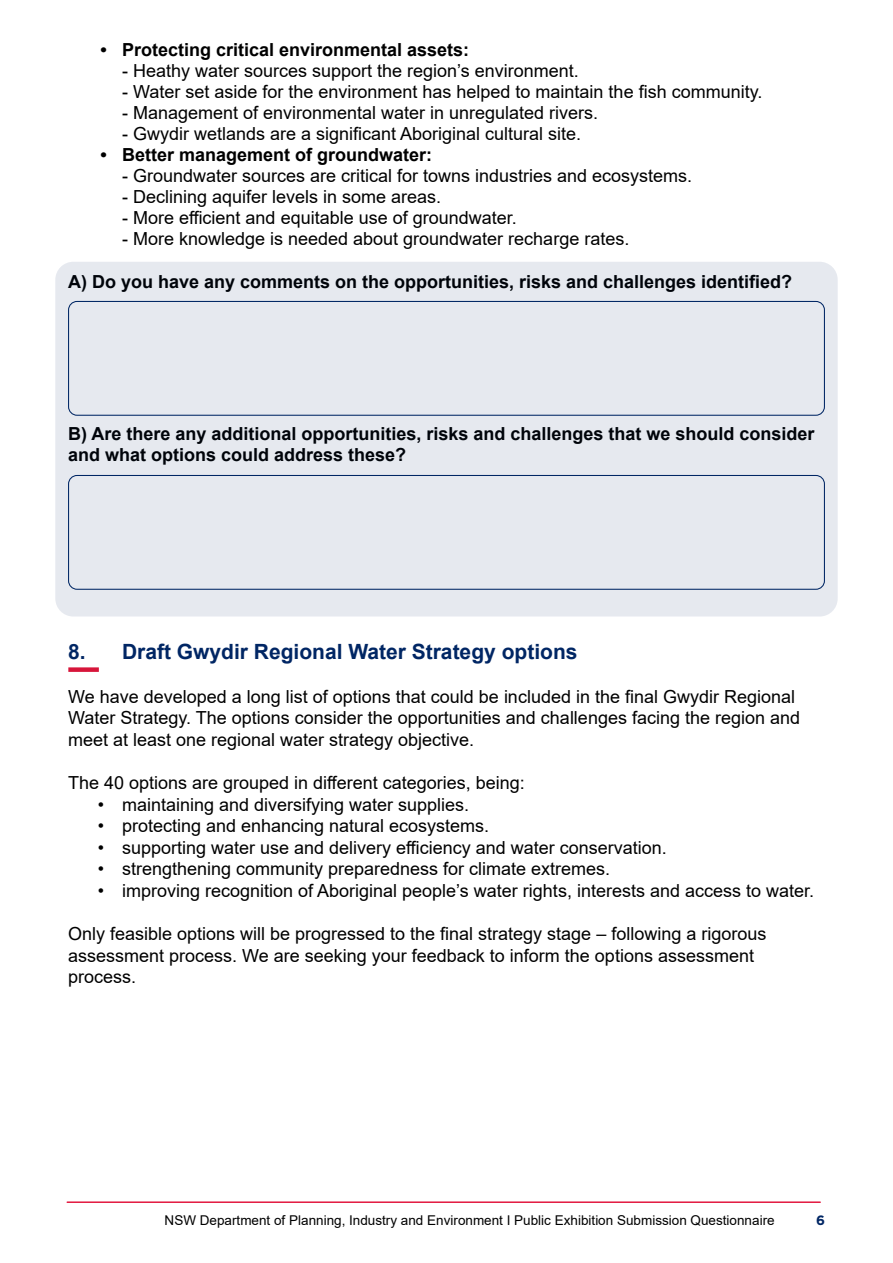
<style>
.page{position:relative;width:893px;height:1263px;background:#fff}
.page>*{position:absolute;margin:0;border:0;box-sizing:border-box;transform-origin:0 0}
.t1{font:700 21px "Arial";color:#002664}
.t2{font:18px/21.6px "Arial";color:#000}
.t3{font:700 18px/21.6px "Arial";color:#000}
.t4{font:13.5px "Arial";color:#000}
.t5{font:700 13.5px "Gotham";color:#002664}
</style>
<div class="page">
<hr style="left:67px;top:1201px;width:753px;height:2px;background:#e3173e">
<div style="left:55px;top:262px;width:783px;height:354px;background:#e6e9ef;border-radius:18px"></div>
<div style="left:68px;top:301px;width:757px;height:115px;border:1px solid #002664;border-radius:9px"></div>
<div style="left:68px;top:475px;width:757px;height:115px;border:1px solid #002664;border-radius:9px"></div>
<div style="left:68px;top:667px;width:31px;height:5px;background:#d7153a"></div>
<p class="t3" style="left:100px;top:39px;width:370px">• Protecting critical environmental assets:</p>
<p class="t2" style="left:122px;top:59px;width:458px">- Heathy water sources support the region’s environment.</p>
<p class="t2" style="left:122px;top:80px;width:642px">- Water set aside for the environment has helped to maintain the fish community.</p>
<p class="t2" style="left:122px;top:101px;width:478px">- Management of environmental water in unregulated rivers.</p>
<p class="t2" style="left:122px;top:122px;width:461px">- Gwydir wetlands are a significant Aboriginal cultural site.</p>
<p class="t3" style="left:100px;top:144px;width:333px">• Better management of groundwater:</p>
<p class="t2" style="left:122px;top:164px;width:572px">- Groundwater sources are critical for towns industries and ecosystems.</p>
<p class="t2" style="left:122px;top:185px;width:321px">- Declining aquifer levels in some areas.</p>
<p class="t2" style="left:122px;top:206px;width:396px">- More efficient and equitable use of groundwater.</p>
<p class="t2" style="left:122px;top:228px;width:509px">- More knowledge is needed about groundwater recharge rates.</p>
<p class="t3" style="left:68px;top:272px;width:726px">A) Do you have any comments on the opportunities, risks and challenges identified?</p>
<p class="t3" style="left:68px;top:423px;width:748px">B) Are there any additional opportunities, risks and challenges that we should consider and what options could address these?</p>
<p class="t1" style="left:68px;top:637px;width:511px">8. Draft Gwydir Regional Water Strategy options</p>
<p class="t2" style="left:68px;top:685px;width:734px">We have developed a long list of options that could be included in the final Gwydir Regional<br>Water Strategy. The options consider the opportunities and challenges facing the region and meet at least one regional water strategy objective.</p>
<p class="t2" style="left:68px;top:772px;width:458px">The 40 options are grouped in different categories, being:</p>
<p class="t2" style="left:98px;top:793px;width:373px">• maintaining and diversifying water supplies.</p>
<p class="t2" style="left:98px;top:815px;width:393px">• protecting and enhancing natural ecosystems.</p>
<p class="t2" style="left:98px;top:836px;width:571px">• supporting water use and delivery efficiency and water conservation.</p>
<p class="t2" style="left:98px;top:858px;width:514px">• strengthening community preparedness for climate extremes.</p>
<p class="t2" style="left:98px;top:880px;width:718px">• improving recognition of Aboriginal people’s water rights, interests and access to water.</p>
<p class="t2" style="left:68px;top:923px;width:700px">Only feasible options will be progressed to the final strategy stage – following a rigorous assessment process. We are seeking your feedback to inform the options assessment process.</p>
<p class="t4" style="left:165px;top:1211px;width:611px">NSW Department of Planning, Industry and Environment I Public Exhibition Submission Questionnaire</p>
<p class="t5" style="left:816px;top:1211px;width:10px">6</p>
</div>
